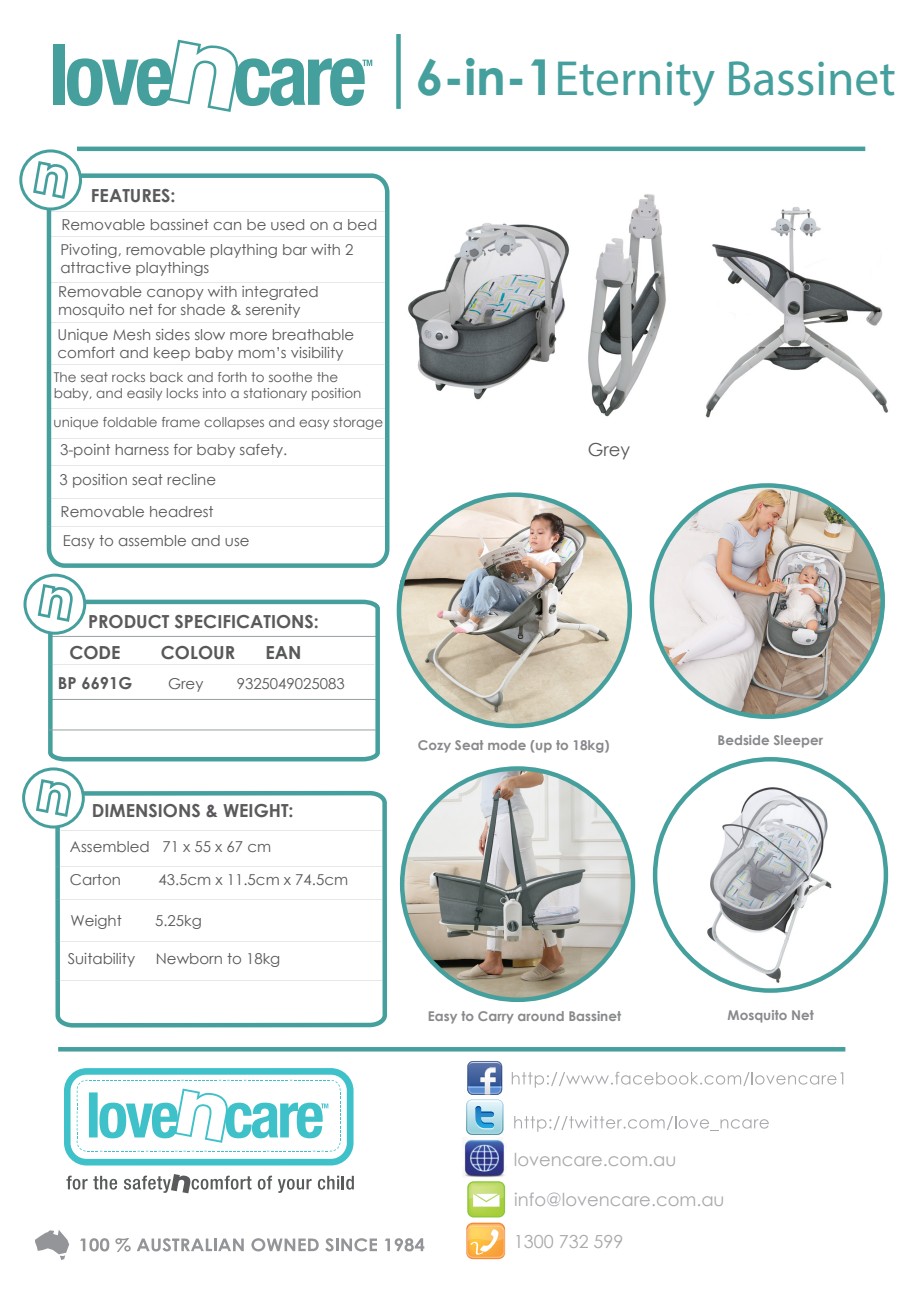
<style>
.page{position:relative;width:919px;height:1289px;background:#fff}
.page>*{position:absolute;margin:0;border:0;box-sizing:border-box;transform-origin:0 0}
.t1{font:49.5px "Myriad Pro";color:#45a09d}
.t2{font:700 18px "Century Gothic";color:#5b595b}
.t3{font:18px/39.5px "Century Gothic";color:#a8a9ad}
.t4{font:700 18px "Century Gothic";color:#57585a}
.t5{font:18px "Century Gothic";color:#57585a}
.t6{font:700 16.5px "Century Gothic";color:#57585a}
.t7{font:15px/18px "Century Gothic";color:#57585a}
.t8{font:13.5px/16.2px "Century Gothic";color:#57585a}
.t9{font:700 13.5px "Century Gothic";color:#87898c}
.s1{font-family:"Century Gothic";font-weight:700}
</style>
<div class="page">
<img style="left:666px;top:715px;width:196px;height:278px">
<img style="left:401px;top:767px;width:231px;height:231px;border-radius:115px">
<img style="left:653px;top:484px;width:231px;height:231px;border-radius:115px">
<img style="left:705px;top:207px;width:184px;height:211px">
<img style="left:408px;top:194px;width:258px;height:223px">
<svg style="left:53px;top:790px;width:335px;height:238px"></svg>
<svg style="left:46px;top:597px;width:334px;height:165px"></svg>
<div style="left:47px;top:173px;width:342px;height:395px;border:4px solid #45a09d;border-radius:16px"></div>
<svg style="left:21px;top:151px;width:59px;height:58px"></svg>
<div style="left:19px;top:149px;width:63px;height:61px;border:3px solid #45a09d;border-radius:50%"></div>
<svg style="left:32px;top:160px;width:37px;height:40px"></svg>
<svg style="left:25px;top:575px;width:60px;height:58px"></svg>
<div style="left:24px;top:573px;width:62px;height:61px;border:3px solid #45a09d;border-radius:50%"></div>
<svg style="left:37px;top:583px;width:37px;height:39px"></svg>
<svg style="left:24px;top:769px;width:59px;height:58px"></svg>
<div style="left:22px;top:767px;width:63px;height:61px;border:3px solid #45a09d;border-radius:50%"></div>
<svg style="left:35px;top:778px;width:37px;height:39px"></svg>
<div style="left:396px;top:34px;width:5px;height:75px;background:#45a09d"></div>
<hr style="left:77px;top:147px;width:788px;height:4px;background:#45a09d">
<hr style="left:58px;top:1047px;width:787px;height:4px;background:#45a09d">
<img style="left:397px;top:493px;width:231px;height:231px;border-radius:115px">
<div style="left:53px;top:45px;width:11px;height:60px;background:#45a09d"></div>
<svg style="left:67px;top:40px;width:305px;height:72px"></svg>
<svg style="left:511px;top:1071px;width:332px;height:16px"></svg>
<svg style="left:514px;top:1115px;width:254px;height:16px"></svg>
<svg style="left:466px;top:1061px;width:37px;height:73px;background:#93b5d3"></svg>
<div style="left:64px;top:1068px;width:289px;height:97px;background:#3fc1c9;border-radius:23px"></div>
<div style="left:70px;top:1074px;width:277px;height:84px;background:#fff;border-radius:16px"></div>
<svg style="left:77px;top:1079px;width:264px;height:72px"></svg>
<svg style="left:66px;top:1175px;width:51px;height:14px"></svg>
<svg style="left:258px;top:1175px;width:14px;height:14px"></svg>
<svg style="left:278px;top:1178px;width:33px;height:14px"></svg>
<svg style="left:318px;top:1175px;width:36px;height:14px"></svg>
<svg style="left:124px;top:1174px;width:127px;height:19px"></svg>
<svg style="left:35px;top:1230px;width:34px;height:30px"></svg>
<svg style="left:80px;top:1238px;width:29px;height:13px"></svg>
<svg style="left:115px;top:1238px;width:16px;height:13px"></svg>
<svg style="left:137px;top:1238px;width:107px;height:13px"></svg>
<svg style="left:251px;top:1238px;width:68px;height:13px"></svg>
<svg style="left:325px;top:1238px;width:52px;height:13px"></svg>
<svg style="left:384px;top:1238px;width:40px;height:13px"></svg>
<img style="left:463px;top:1137px;width:42px;height:41px">
<svg style="left:467px;top:1181px;width:38px;height:36px"></svg>
<svg style="left:468px;top:1182px;width:35px;height:34px"></svg>
<svg style="left:466px;top:1222px;width:39px;height:37px"></svg>
<svg style="left:466px;top:1223px;width:39px;height:34px"></svg>
<p class="t2" style="left:91px;top:182px;width:86px">FEATURES:</p>
<p class="t7" style="left:61px;top:216px;width:317px">Removable bassinet can be used on a bed</p>
<p class="t7" style="left:60px;top:240px;width:294px">Pivoting, removable plaything bar with 2 attractive playthings</p>
<p class="t7" style="left:58px;top:282px;width:262px">Removable canopy with integrated mosquito net for shade &amp; serenity</p>
<p class="t7" style="left:58px;top:325px;width:298px">Unique Mesh sides slow more breathable comfort and keep baby mom’s visibility</p>
<p class="t8" style="left:54px;top:369px;width:309px">The seat rocks back and forth to soothe the baby, and easily locks into a stationary position</p>
<p class="t8" style="left:54px;top:414px;width:331px">unique foldable frame collapses and easy storage</p>
<p class="t7" style="left:60px;top:441px;width:229px">3-point harness for baby safety.</p>
<p class="t7" style="left:60px;top:470px;width:158px">3 position seat recline</p>
<p class="t7" style="left:61px;top:502px;width:155px">Removable headrest</p>
<p class="t7" style="left:63px;top:531px;width:188px">Easy to assemble and use</p>
<p class="t2" style="left:88px;top:607px;width:232px">PRODUCT SPECIFICATIONS:</p>
<p class="t4" style="left:69px;top:638px;width:53px">CODE</p>
<p class="t4" style="left:161px;top:638px;width:76px">COLOUR</p>
<p class="t4" style="left:265px;top:638px;width:37px">EAN</p>
<p class="t6" style="left:58px;top:670px;width:76px">BP 6691G</p>
<p class="t7" style="left:168px;top:674px;width:37px">Grey</p>
<p class="t7" style="left:237px;top:674px;width:110px">9325049025083</p>
<p class="t2" style="left:92px;top:796px;width:203px">DIMENSIONS &amp; WEIGHT:</p>
<p class="t7" style="left:70px;top:837px;width:203px">Assembled 71 x 55 x 67 cm</p>
<p class="t7" style="left:70px;top:870px;width:53px">Carton</p>
<p class="t7" style="left:158px;top:870px;width:191px">43.5cm x 11.5cm x 74.5cm</p>
<p class="t7" style="left:70px;top:911px;width:53px">Weight</p>
<p class="t7" style="left:155px;top:911px;width:48px">5.25kg</p>
<p class="t7" style="left:68px;top:949px;width:69px">Suitability</p>
<p class="t7" style="left:156px;top:949px;width:126px">Newborn to 18kg</p>
<h1 class="t1" style="left:416px;top:48px;width:481px"><span class="s1">6-in-1</span>Eternity Bassinet</h1>
<p class="t5" style="left:587px;top:437px;width:44px">Grey</p>
<p class="t9" style="left:418px;top:735px;width:193px">Cozy Seat mode (up to 18kg)</p>
<p class="t9" style="left:717px;top:730px;width:107px">Bedside Sleeper</p>
<p class="t9" style="left:428px;top:1006px;width:195px">Easy to Carry around Bassinet</p>
<p class="t9" style="left:727px;top:1005px;width:88px">Mosquito Net</p>
<p class="t3" style="left:514px;top:1139px;width:212px">lovencare.com.au info@lovencare.com.au</p>
<p class="t3" style="left:514px;top:1221px;width:111px">1300 732 599</p>
</div>
